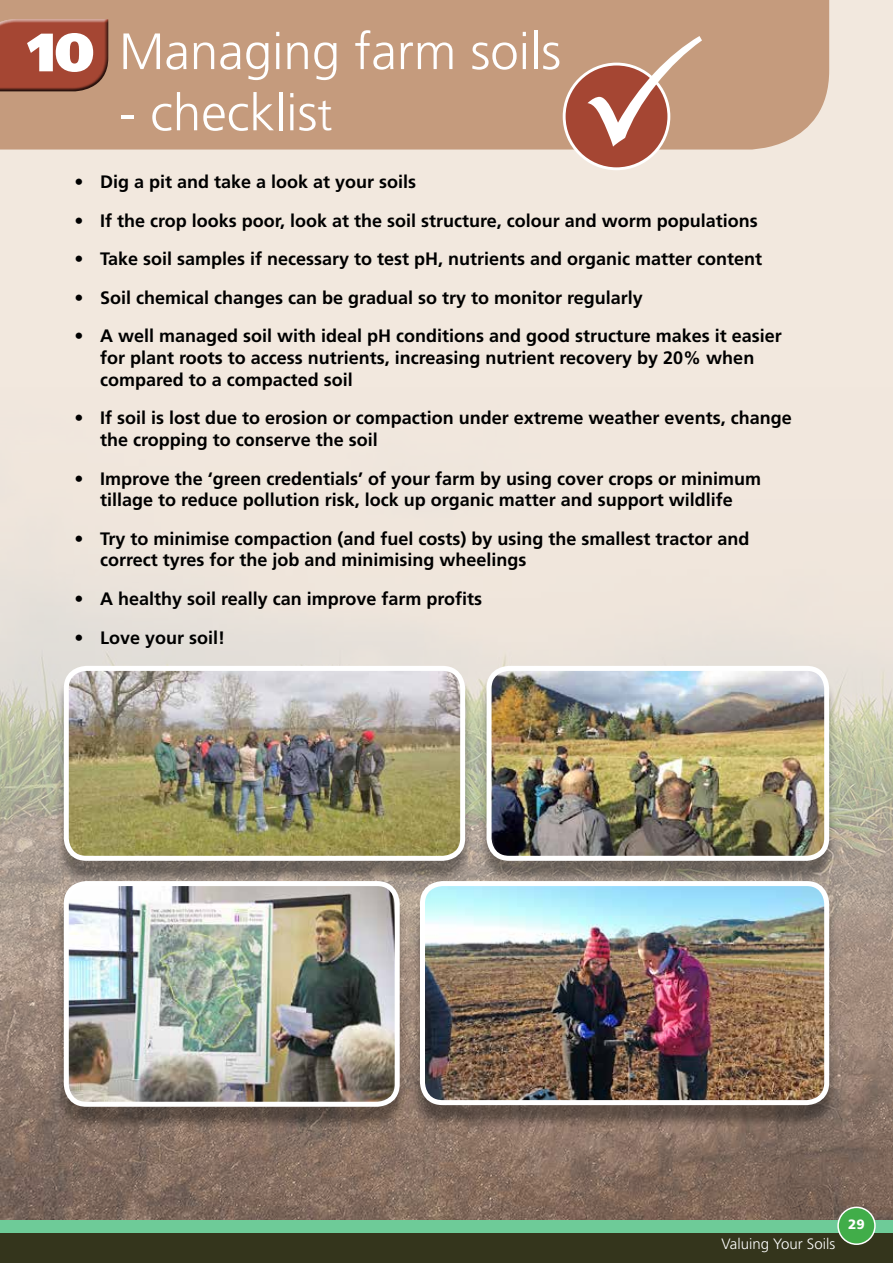
<style>
.page{position:relative;width:893px;height:1263px;background:#fff}
.page>*{position:absolute;margin:0;border:0;box-sizing:border-box;transform-origin:0 0}
.t1{font:900 54px "Frutiger LT Std";color:#fff}
.t2{font:300 51px "Frutiger LT Std";color:#fff}
.t3{font:700 18px/21.6px "Frutiger LT Std";color:#000}
.t4{font:300 15px "Frutiger LT Std";color:#fff}
.t5{font:900 13.5px "Frutiger LT Std";color:#fff}
.s1{font-size:45px}
</style>
<div class="page">
<div style="left:0;top:1233px;width:893px;height:30px;background:#34351c"></div>
<div style="left:0;top:0;width:893px;height:1226px;background:#f2e8de"></div>
<img style="left:0;top:580px;width:893px;height:640px">
<div style="left:0;top:1220px;width:893px;height:13px;background:#6ecb98"></div>
<div style="left:838px;top:1207px;width:37px;height:37px;background:#41ad49;border-radius:50%"></div>
<div style="left:837px;top:1206px;width:39px;height:39px;border:2px solid #fff;border-radius:50%"></div>
<div style="left:56px;top:672px;width:781px;height:458px;background:#000;opacity:.38"></div>
<img style="left:66px;top:668px;width:397px;height:190px">
<div style="left:64px;top:666px;width:401px;height:195px;border:5px solid #fff;border-radius:20px"></div>
<img style="left:489px;top:668px;width:338px;height:190px">
<div style="left:486px;top:666px;width:343px;height:195px;border:5px solid #fff;border-radius:20px"></div>
<img style="left:66px;top:883px;width:331px;height:221px">
<div style="left:64px;top:881px;width:336px;height:226px;border:5px solid #fff;border-radius:20px"></div>
<img style="left:422px;top:883px;width:405px;height:219px">
<div style="left:420px;top:881px;width:409px;height:224px;border:5px solid #fff;border-radius:20px"></div>
<div style="left:0;top:0;width:829px;height:150px;background:#c59b7d"></div>
<div style="left:564px;top:64px;width:105px;height:105px;background:#a54633;border-radius:50%"></div>
<svg style="left:587px;top:36px;width:115px;height:111px"></svg>
<div style="left:0;top:14px;width:112px;height:78px;background:#c59b7d"></div>
<div style="left:0;top:16px;width:113px;height:76px;background:#000;opacity:.75"></div>
<h1 class="t1" style="left:28px;top:19px;width:68px">10</h1>
<h2 class="t2" style="left:119px;top:23px;width:444px">Managing farm soils</h2>
<h2 class="t2" style="left:119px;top:84px;width:215px">- checklis<span class="s1">t</span></h2>
<p class="t3" style="left:75px;top:171px;width:343px">• Dig a pit and take a look at your soils</p>
<p class="t3" style="left:75px;top:210px;width:685px">• If the crop looks poor, look at the soil structure, colour and worm populations</p>
<p class="t3" style="left:75px;top:248px;width:689px">• Take soil samples if necessary to test pH, nutrients and organic matter content</p>
<p class="t3" style="left:75px;top:287px;width:570px">• Soil chemical changes can be gradual so try to monitor regularly</p>
<p class="t3" style="left:100px;top:325px;width:683px;text-indent:-26px">• A well managed soil with ideal pH conditions and good structure makes it easier for plant roots to access nutrients, increasing nutrient recovery by 20% when compared to a compacted soil</p>
<p class="t3" style="left:100px;top:407px;width:693px;text-indent:-26px">• If soil is lost due to erosion or compaction under extreme weather events, change the cropping to conserve the soil</p>
<p class="t3" style="left:75px;top:467px;width:688px;text-align:center">• Improve the ‘green credentials’ of your farm by using cover crops or minimum tillage to reduce pollution risk, lock up organic matter and support wildlife</p>
<p class="t3" style="left:100px;top:528px;width:651px;text-indent:-26px">• Try to minimise compaction (and fuel costs) by using the smallest tractor and correct tyres for the job and minimising wheelings</p>
<p class="t3" style="left:75px;top:588px;width:409px">• A healthy soil really can improve farm profits</p>
<p class="t3" style="left:75px;top:627px;width:152px">• Love your soil!</p>
<p class="t4" style="left:722px;top:1235px;width:115px">Valuing Your Soils</p>
<p class="t5" style="left:848px;top:1216px;width:18px">29</p>
</div>
